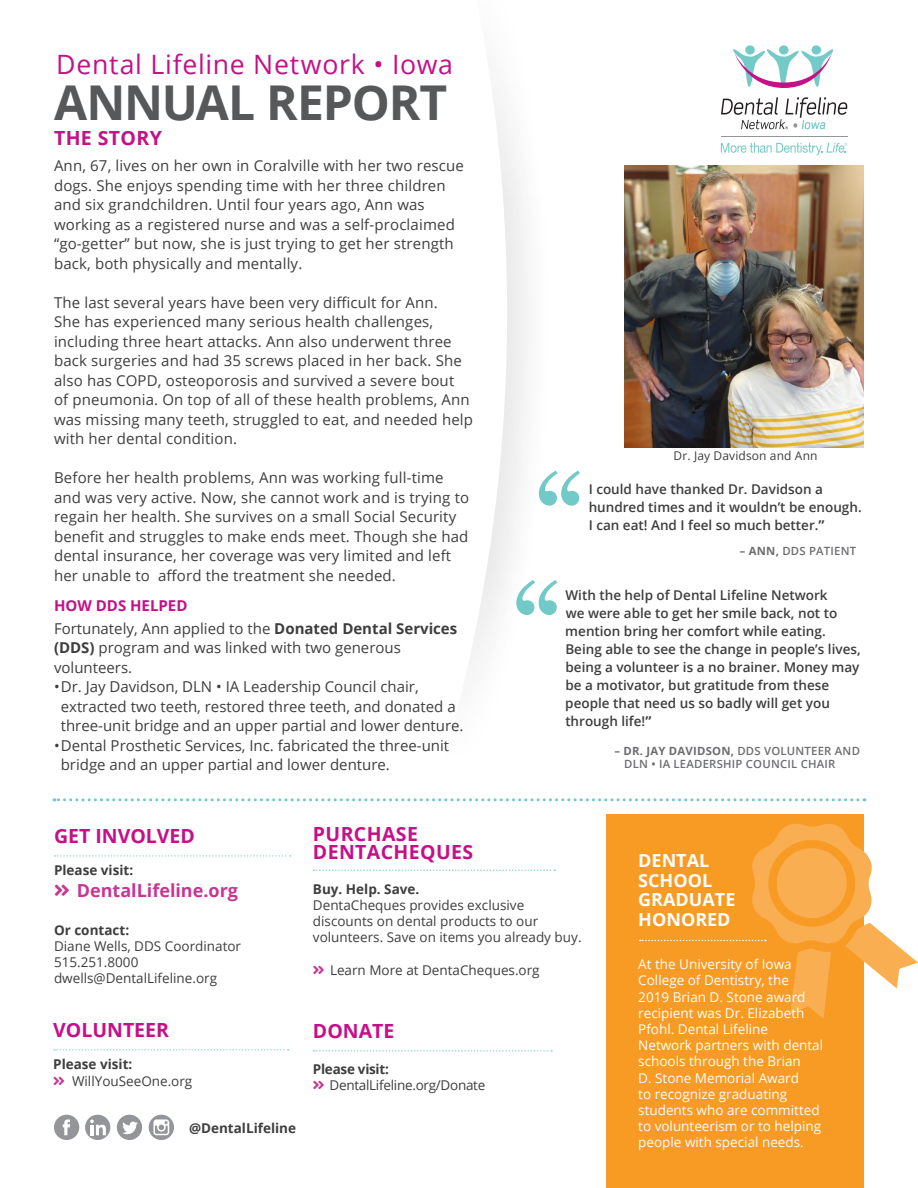
<style>
.page{position:relative;width:918px;height:1188px;background:#fff}
.page>*{position:absolute;margin:0;border:0;box-sizing:border-box;transform-origin:0 0}
.t1{font:700 48px "Open Sans";letter-spacing:-.025em;color:#57585a}
.t2{font:26.7px "Open Sans";letter-spacing:.025em;color:#c51088}
.t3{font:700 19.5px "Open Sans";letter-spacing:.02em;color:#c51088}
.t4{font:700 19.5px "Open Sans";color:#c51088}
.t5{font:700 18px/19.5px "Open Sans";color:#fff}
.t6{font:700 18px "Open Sans";color:#c83692}
.t7{font:15px/19.5px "Open Sans";letter-spacing:.01em;color:#3e3e3f}
.t8{font:700 15px "Open Sans";color:#c51088}
.t9{font:600 13.5px/18px "Open Sans";color:#3e3e3f}
.t10{font:13.5px/16.2px "Open Sans";color:#fff}
.t11{font:13.5px/16.2px "Open Sans";color:#3e3e3f}
.t12{font:700 13.5px "Open Sans";color:#3e3e3f}
.t13{font:13.5px/16.2px "Open Sans";letter-spacing:-.02em;color:#3e3e3f}
.t14{font:12px "Open Sans";letter-spacing:.01em;color:#3e3e3f}
.t15{font:600 11.25px/12.8px "Open Sans";letter-spacing:.02em;color:#6c6d70}
.s1{font-weight:700}
</style>
<div class="page">
<div style="left:0;top:0;width:556px;height:769px;background:#231f20;opacity:.1"></div>
<svg style="left:0;top:0;width:507px;height:769px"></svg>
<img style="left:625px;top:165px;width:238px;height:282px">
<div style="left:812px;top:45px;width:9px;height:10px;background:#73cac7;border-radius:50%"></div>
<svg style="left:745px;top:45px;width:10px;height:10px"></svg>
<svg style="left:779px;top:45px;width:10px;height:10px"></svg>
<svg style="left:733px;top:48px;width:100px;height:40px"></svg>
<hr style="left:721px;top:136px;width:126px;height:1px;background:#939598">
<svg style="left:721px;top:143px;width:126px;height:12px"></svg>
<svg style="left:721px;top:97px;width:126px;height:32px"></svg>
<svg style="left:539px;top:471px;width:41px;height:35px"></svg>
<svg style="left:516px;top:580px;width:42px;height:35px"></svg>
<svg style="left:314px;top:1050px;width:238px;height:2px"></svg>
<svg style="left:314px;top:870px;width:241px;height:1px"></svg>
<svg style="left:55px;top:855px;width:236px;height:2px"></svg>
<svg style="left:54px;top:1049px;width:235px;height:2px"></svg>
<div style="left:54px;top:1115px;width:25px;height:25px;background:#939598;border-radius:50%"></div>
<div style="left:85px;top:1115px;width:25px;height:25px;background:#939598;border-radius:50%"></div>
<div style="left:117px;top:1115px;width:25px;height:25px;background:#939598;border-radius:50%"></div>
<div style="left:149px;top:1115px;width:25px;height:25px;background:#939598;border-radius:50%"></div>
<svg style="left:63px;top:1119px;width:7px;height:16px"></svg>
<svg style="left:90px;top:1119px;width:16px;height:16px"></svg>
<svg style="left:122px;top:1122px;width:16px;height:12px"></svg>
<svg style="left:153px;top:1119px;width:16px;height:16px"></svg>
<svg style="left:54px;top:798px;width:804px;height:3px"></svg>
<div style="left:606px;top:814px;width:258px;height:374px;background:#f89b24"></div>
<svg style="left:640px;top:824px;width:278px;height:195px"></svg>
<p class="t2" style="left:56px;top:46px;width:398px">Dental Lifeline Network • Iowa</p>
<p class="t1" style="left:54px;top:68px;width:395px">ANNUAL REPORT</p>
<p class="t3" style="left:54px;top:124px;width:109px">THE STORY</p>
<p class="t7" style="left:54px;top:156px;width:411px">Ann, 67, lives on her own in Coralville with her two rescue dogs. She enjoys spending time with her three children and six grandchildren. Until four years ago, Ann was working as a registered nurse and was a self-proclaimed “go-getter” but now, she is just trying to get her strength back, both physically and mentally.</p>
<p class="t7" style="left:54px;top:292px;width:421px">The last several years have been very difficult for Ann.<br>She has experienced many serious health challenges, including three heart attacks. Ann also underwent three back surgeries and had 35 screws placed in her back. She also has COPD, osteoporosis and survived a severe bout<br>of pneumonia. On top of all of these health problems, Ann was missing many teeth, struggled to eat, and needed help with her dental condition.</p>
<p class="t7" style="left:54px;top:468px;width:417px">Before her health problems, Ann was working full-time and was very active. Now, she cannot work and is trying to regain her health. She survives on a small Social Security benefit and struggles to make ends meet. Though she had dental insurance, her coverage was very limited and left her unable to afford the treatment she needed.</p>
<p class="t8" style="left:54px;top:595px;width:135px">HOW DDS HELPED</p>
<p class="t7" style="left:54px;top:618px;width:405px">Fortunately, Ann applied to the <span class="s1">Donated Dental Services (DDS)</span> program and was linked with two generous volunteers.</p>
<p class="t7" style="left:61px;top:677px;width:404px;text-indent:-7px">•Dr. Jay Davidson, DLN • IA Leadership Council chair, extracted two teeth, restored three teeth, and donated a three-unit bridge and an upper partial and lower denture.</p>
<p class="t7" style="left:61px;top:735px;width:390px;text-indent:-7px">•Dental Prosthetic Services, Inc. fabricated the three-unit bridge and an upper partial and lower denture.</p>
<p class="t14" style="left:674px;top:448px;width:145px">Dr. Jay Davidson and Ann</p>
<p class="t9" style="left:589px;top:480px;width:275px">I could have thanked Dr. Davidson a hundred times and it wouldn’t be enough.<br>I can eat! And I feel so much better.<span class="s1">”</span></p>
<p class="t15" style="left:740px;top:544px;width:118px"><span class="s1">– ANN,</span> DDS PATIENT</p>
<p class="t9" style="left:565px;top:586px;width:297px">With the help of Dental Lifeline Network<br>we were able to get her smile back, not to mention bring her comfort while eating.<br>Being able to see the change in people’s lives, being a volunteer is a no brainer. Money may be a motivator, but gratitude from these people that need us so badly will get you through life!<span class="s1">”</span></p>
<p class="t15" style="left:624px;top:744px;width:237px;text-indent:-10px"><span class="s1">– DR. JAY DAVIDSON,</span> DDS VOLUNTEER AND<br>DLN • IA LEADERSHIP COUNCIL CHAIR</p>
<p class="t4" style="left:54px;top:822px;width:142px">GET INVOLVED</p>
<p class="t12" style="left:54px;top:861px;width:81px">Please visit:</p>
<p class="t6" style="left:77px;top:877px;width:163px">DentalLifeline.org</p>
<p class="t12" style="left:54px;top:920px;width:77px">Or contact:</p>
<p class="t11" style="left:54px;top:937px;width:189px">Diane Wells, DDS Coordinator</p>
<p class="t11" style="left:54px;top:954px;width:86px">515.251.8000</p>
<p class="t11" style="left:54px;top:970px;width:165px">dwells@DentalLifeline.org</p>
<p class="t4" style="left:53px;top:1016px;width:117px">VOLUNTEER</p>
<p class="t12" style="left:53px;top:1055px;width:81px">Please visit:</p>
<p class="t11" style="left:72px;top:1072px;width:122px">WillYouSeeOne.org</p>
<p class="t12" style="left:189px;top:1119px;width:109px">@DentalLifeline</p>
<p class="t3" style="left:313px;top:821px;width:107px">PURCHASE</p>
<p class="t3" style="left:313px;top:839px;width:162px">DENTACHEQUES</p>
<p class="t12" style="left:313px;top:879px;width:108px">Buy. Help. Save.</p>
<p class="t11" style="left:313px;top:896px;width:270px">DentaCheques provides exclusive discounts on dental products to our volunteers. Save on items you already buy.</p>
<p class="t11" style="left:330px;top:961px;width:211px">Learn More at DentaCheques.org</p>
<p class="t3" style="left:313px;top:1017px;width:83px">DONATE</p>
<p class="t13" style="left:329px;top:1060px;width:157px;text-indent:-17px"><span class="s1">Please visit:<br></span>DentalLifeline.org/Donate</p>
<p class="t5" style="left:638px;top:850px;width:75px">DENTAL<br>SCHOOL</p>
<p class="t5" style="left:638px;top:889px;width:99px">GRADUATE<br>HONORED</p>
<p class="t10" style="left:638px;top:956px;width:186px">At the University of Iowa<br>College of Dentistry, the<br>2019 Brian D. Stone award recipient was Dr. Elizabeth<br>Pfohl. Dental Lifeline<br>Network partners with dental schools through the Brian<br>D. Stone Memorial Award<br>to recognize graduating students who are committed to volunteerism or to helping people with special needs.</p>
</div>
